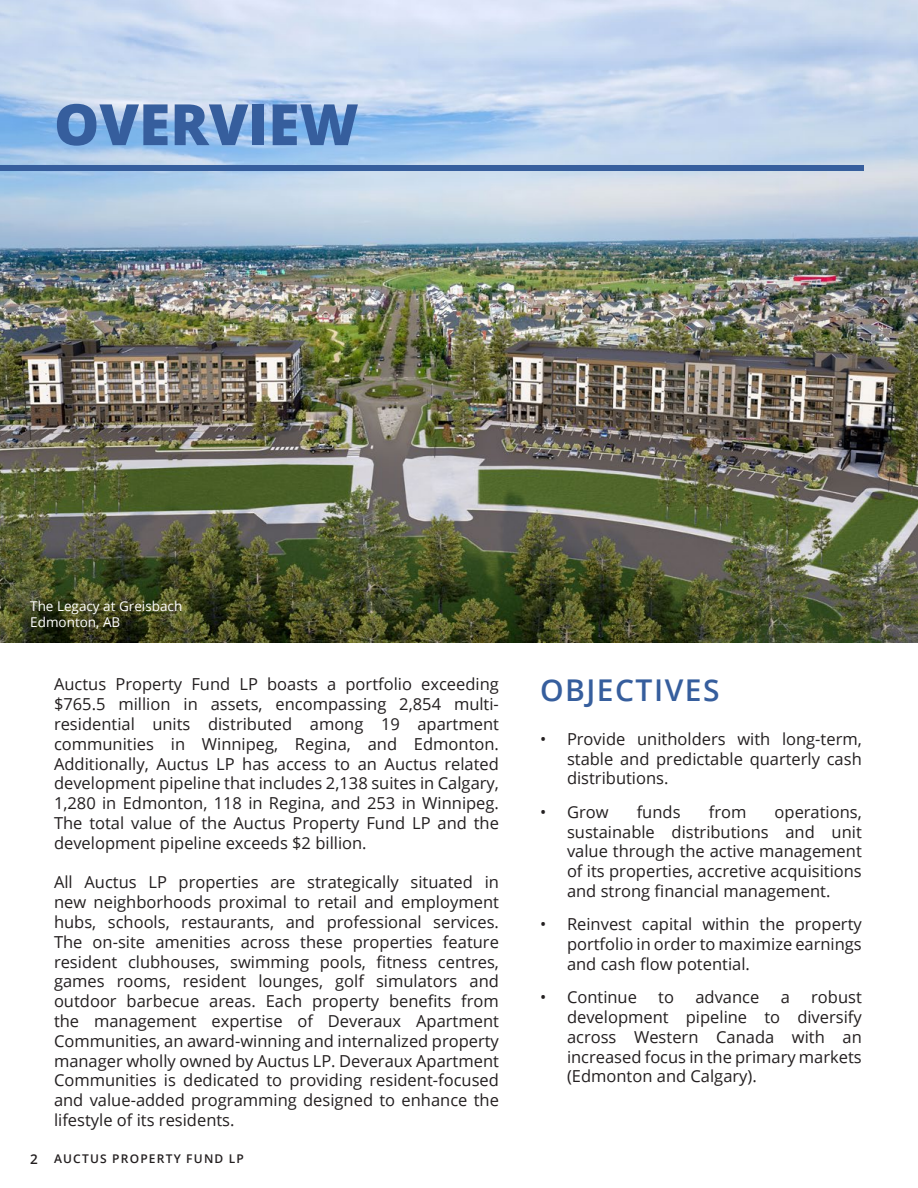
<style>
.page{position:relative;width:918px;height:1188px;background:#fff}
.page>*{position:absolute;margin:0;border:0;box-sizing:border-box;transform-origin:0 0}
.t1{font:800 57px "Open Sans";color:#365e9d}
.t2{font:600 30px "Open Sans";letter-spacing:.05em;color:#365e9d}
.t3{font:16.5px/19.8px "Open Sans";color:#231f20;text-align:justify}
.t4{font:13.5px/16.2px "Open Sans";color:#fff}
.t5{font:600 12px "Open Sans";letter-spacing:.1em;color:#231f20}
.s1{font-size:13.5px}
</style>
<div class="page">
<img style="left:0;top:0;width:918px;height:643px">
<div style="left:0;top:165px;width:864px;height:6px;background:#365e9d"></div>
<h1 class="t1" style="left:54px;top:81px;width:306px">OVERVIEW</h1>
<p class="t4" style="left:30px;top:598px;width:154px">The Legacy at Greisbach<br>Edmonton, AB</p>
<p class="t3" style="left:54px;top:674px;width:447px">Auctus Property Fund LP boasts a portfolio exceeding $765.5 million in assets, encompassing 2,854 multi&shy;residential units distributed among 19 apartment communities in Winnipeg, Regina, and Edmonton.<br>Additionally, Auctus LP has access to an Auctus related development pipeline that includes 2,138 suites in Calgary, 1,280 in Edmonton, 118 in Regina, and 253 in Winnipeg.<br>The total value of the Auctus Property Fund LP and the development pipeline exceeds $2 billion.</p>
<p class="t3" style="left:54px;top:872px;width:446px">All Auctus LP properties are strategically situated in new neighborhoods proximal to retail and employment hubs, schools, restaurants, and professional services.<br>The on-site amenities across these properties feature resident clubhouses, swimming pools, fitness centres, games rooms, resident lounges, golf simulators and outdoor barbecue areas. Each property benefits from the management expertise of Deveraux Apartment Communities, an award-winning and internalized property manager wholly owned by Auctus LP. Deveraux Apartment Communities is dedicated to providing resident-focused and value-added programming designed to enhance the lifestyle of its residents.</p>
<p class="t5" style="left:30px;top:1151px;width:215px"><span class="s1">2</span> AUCTUS PROPERTY FUND LP</p>
<h2 class="t2" style="left:540px;top:669px;width:181px">OBJECTIVES</h2>
<p class="t3" style="left:567px;top:729px;width:296px;text-indent:-27px">• Provide unitholders with long-term, stable and predictable quarterly cash distributions.</p>
<p class="t3" style="left:540px;top:801px;width:70px">• Grow</p>
<p class="t3" style="left:637px;top:801px;width:45px">funds</p>
<p class="t3" style="left:709px;top:801px;width:39px">from</p>
<p class="t3" style="left:567px;top:801px;width:296px;text-indent:208px">operations, sustainable distributions and unit value through the active management of its properties, accretive acquisitions and strong financial management.</p>
<p class="t3" style="left:567px;top:914px;width:296px;text-indent:-27px">• Reinvest capital within the property portfolio in order to maximize earnings and cash flow potential.</p>
<p class="t3" style="left:540px;top:987px;width:99px">• Continue</p>
<p class="t3" style="left:658px;top:987px;width:17px">to</p>
<p class="t3" style="left:695px;top:987px;width:65px">advance</p>
<p class="t3" style="left:781px;top:987px;width:11px">a</p>
<p class="t3" style="left:567px;top:987px;width:296px;text-indent:244px">robust development pipeline to diversify across Western Canada with an increased focus in the primary markets (Edmonton and Calgary).</p>
</div>
